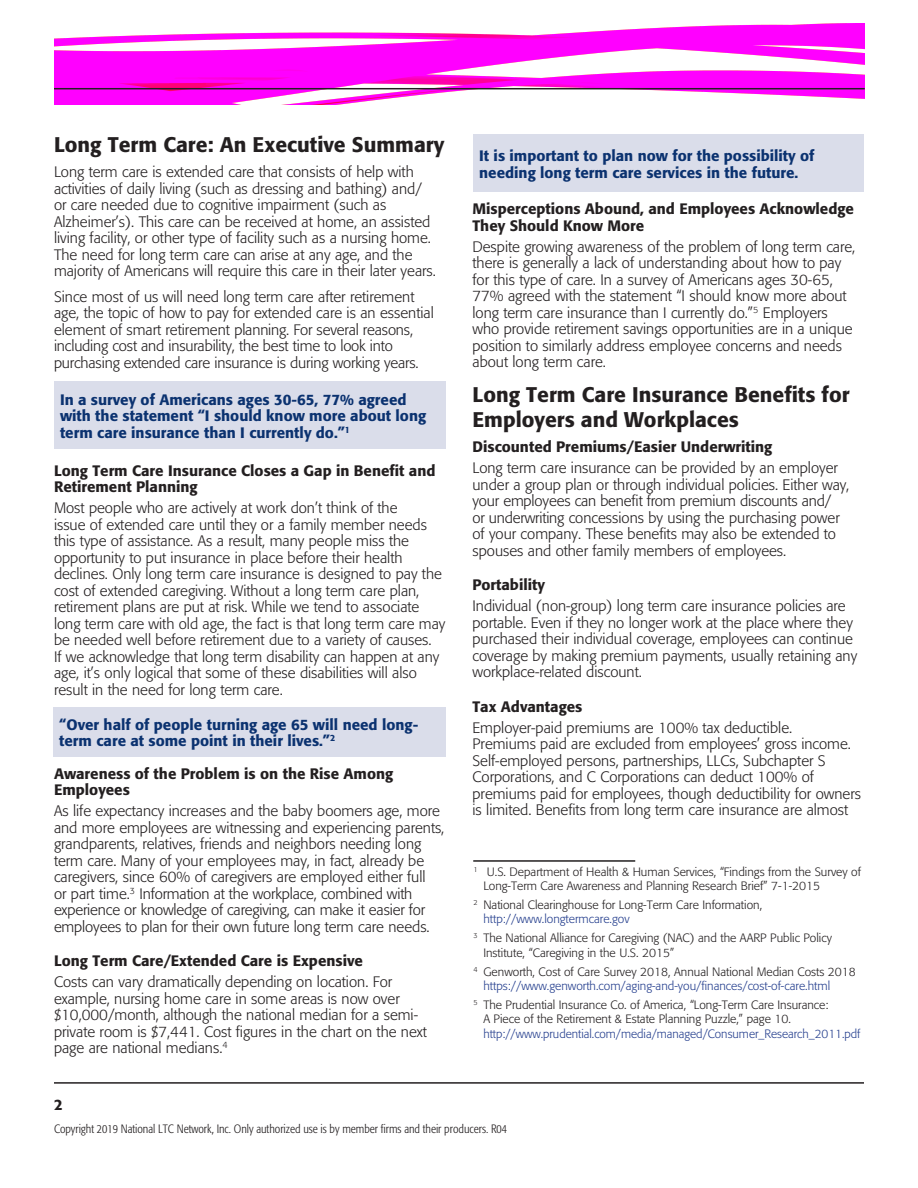
<style>
.page{position:relative;width:918px;height:1188px;background:#fff}
.page>*{position:absolute;margin:0;border:0;box-sizing:border-box;transform-origin:0 0}
.t1{font:500 21px/25.2px "Formata";color:#231f20}
.t2{font:300 15px/16.5px "Formata";color:#231f20}
.t3{font:500 15px/16.5px "Formata";color:#0b3270}
.t4{font:500 15px/16.5px "Formata";color:#231f20}
.t5{font:300 12px/14.4px "Formata";color:#231f20}
.t6{font:300 12px/14.4px "Formata";color:#253f8e}
.t7{font:300 condensed 12px "Formata";color:#231f20}
.s1{color:#253f8e}
.s2{color:#231f20}
</style>
<div class="page">
<img style="left:54px;top:24px;width:811px;height:81px">
<hr style="left:54px;top:88px;width:811px;height:1px;background:#231f20">
<hr style="left:54px;top:1082px;width:810px;height:2px;background:#231f20">
<hr style="left:473px;top:860px;width:162px;height:2px;background:#231f20">
<div style="left:53px;top:707px;width:393px;height:50px;background:#daddea"></div>
<div style="left:54px;top:381px;width:392px;height:68px;background:#daddea"></div>
<div style="left:473px;top:135px;width:391px;height:57px;background:#daddea"></div>
<h1 class="t1" style="left:54px;top:133px;width:392px">Long Term Care: An Executive Summary</h1>
<p class="t2" style="left:54px;top:165px;width:383px">Long term care is extended care that consists of help with activities of daily living (such as dressing and bathing) and/ or care needed due to cognitive impairment (such as Alzheimer’s). This care can be received at home, an assisted living facility, or other type of facility such as a nursing home.<br>The need for long term care can arise at any age, and the majority of Americans will require this care in their later years.</p>
<p class="t2" style="left:54px;top:289px;width:381px">Since most of us will need long term care after retirement age, the topic of how to pay for extended care is an essential element of smart retirement planning. For several reasons, including cost and insurability, the best time to look into purchasing extended care insurance is during working years.</p>
<p class="t3" style="left:60px;top:392px;width:368px">In a survey of Americans ages 30-65, 77% agreed with the statement “I should know more about long term care insurance than I currently do.”<sup>1</sup></p>
<p class="t4" style="left:54px;top:463px;width:383px">Long Term Care Insurance Closes a Gap in Benefit and<br>Retirement Planning</p>
<p class="t2" style="left:54px;top:501px;width:393px">Most people who are actively at work don’t think of the<br>issue of extended care until they or a family member needs this type of assistance. As a result, many people miss the opportunity to put insurance in place before their health declines. Only long term care insurance is designed to pay the cost of extended caregiving. Without a long term care plan, retirement plans are put at risk. While we tend to associate long term care with old age, the fact is that long term care may be needed well before retirement due to a variety of causes.<br>If we acknowledge that long term disability can happen at any age, it’s only logical that some of these disabilities will also result in the need for long term care.</p>
<p class="t3" style="left:59px;top:717px;width:361px">“Over half of people turning age 65 will need long&shy;term care at some point in their lives.”<sup>2</sup></p>
<p class="t4" style="left:54px;top:766px;width:341px">Awareness of the Problem is on the Rise Among<br>Employees</p>
<p class="t2" style="left:54px;top:804px;width:392px">As life expectancy increases and the baby boomers age, more and more employees are witnessing and experiencing parents, grandparents, relatives, friends and neighbors needing long term care. Many of your employees may, in fact, already be caregivers, since 60% of caregivers are employed either full<br>or part time.<sup>3</sup> Information at the workplace, combined with experience or knowledge of caregiving, can make it easier for employees to plan for their own future long term care needs.</p>
<p class="t4" style="left:54px;top:954px;width:310px">Long Term Care/Extended Care is Expensive</p>
<p class="t2" style="left:54px;top:975px;width:374px">Costs can vary dramatically depending on location. For example, nursing home care in some areas is now over $10,000/month, although the national median for a semi&shy;private room is $7,441. Cost figures in the chart on the next page are national medians.<sup>4</sup></p>
<p class="t3" style="left:479px;top:149px;width:337px">It is important to plan now for the possibility of needing long term care services in the future.</p>
<p class="t4" style="left:473px;top:202px;width:383px">Misperceptions Abound, and Employees Acknowledge<br>They Should Know More</p>
<p class="t2" style="left:472px;top:240px;width:384px">Despite growing awareness of the problem of long term care, there is generally a lack of understanding about how to pay for this type of care. In a survey of Americans ages 30-65, 77% agreed with the statement “I should know more about long term care insurance than I currently do.”<sup>5</sup> Employers who provide retirement savings opportunities are in a unique position to similarly address employee concerns and needs about long term care.</p>
<h1 class="t1" style="left:472px;top:383px;width:379px">Long Term Care Insurance Benefits for<br>Employers and Workplaces</h1>
<p class="t4" style="left:472px;top:440px;width:301px">Discounted Premiums/Easier Underwriting</p>
<p class="t2" style="left:472px;top:461px;width:378px">Long term care insurance can be provided by an employer under a group plan or through individual policies. Either way, your employees can benefit from premium discounts and/<br>or underwriting concessions by using the purchasing power of your company. These benefits may also be extended to spouses and other family members of employees.</p>
<p class="t4" style="left:472px;top:578px;width:74px">Portability</p>
<p class="t2" style="left:472px;top:599px;width:386px">Individual (non-group) long term care insurance policies are portable. Even if they no longer work at the place where they purchased their individual coverage, employees can continue coverage by making premium payments, usually retaining any workplace- related discount.</p>
<p class="t4" style="left:472px;top:699px;width:111px">Tax Advantages</p>
<p class="t2" style="left:472px;top:720px;width:390px">Employer-paid premiums are 100% tax deductible.<br>Premiums paid are excluded from employees’ gross income.<br>Self-employed persons, partnerships, LLCs, Subchapter S Corporations, and C Corporations can deduct 100% of premiums paid for employees, though deductibility for owners is limited. Benefits from long term care insurance are almost</p>
<p class="t5" style="left:483px;top:865px;width:379px;text-indent:-10px"><sup>1</sup> U.S. Department of Health &amp; Human Services, “Findings from the Survey of<br>Long-Term Care Awareness and Planning Research Brief” 7-1-2015</p>
<p class="t5" style="left:483px;top:899px;width:280px;text-indent:-10px"><sup>2</sup> National Clearinghouse for Long-Term Care Information, <span class="s1">http://www.longtermcare.gov</span></p>
<p class="t5" style="left:483px;top:932px;width:350px;text-indent:-10px"><sup>3</sup> The National Alliance for Caregiving (NAC) and the AARP Public Policy<br>Institute, “Caregiving in the U.S. 2015”</p>
<p class="t6" style="left:483px;top:965px;width:374px;text-indent:-10px"><sup>4</sup> <span class="s2">Genworth, Cost of Care Survey 2018, Annual National Median Costs 2018 </span>https://www.genworth.com/aging-and-you/finances/cost-of-care.html</p>
<p class="t5" style="left:483px;top:998px;width:347px;text-indent:-10px"><sup>5</sup> The Prudential Insurance Co. of America, “Long-Term Care Insurance:<br>A Piece of the Retirement &amp; Estate Planning Puzzle,” page 10.</p>
<p class="t6" style="left:483px;top:1027px;width:379px">http://www.prudential.com/media/managed/Consumer_Research_2011.pdf</p>
<p class="t4" style="left:54px;top:1098px;width:10px">2</p>
<p class="t7" style="left:54px;top:1124px;width:455px">Copyright 2019 National LTC Network, Inc. Only authorized use is by member firms and their producers. R04</p>
</div>
